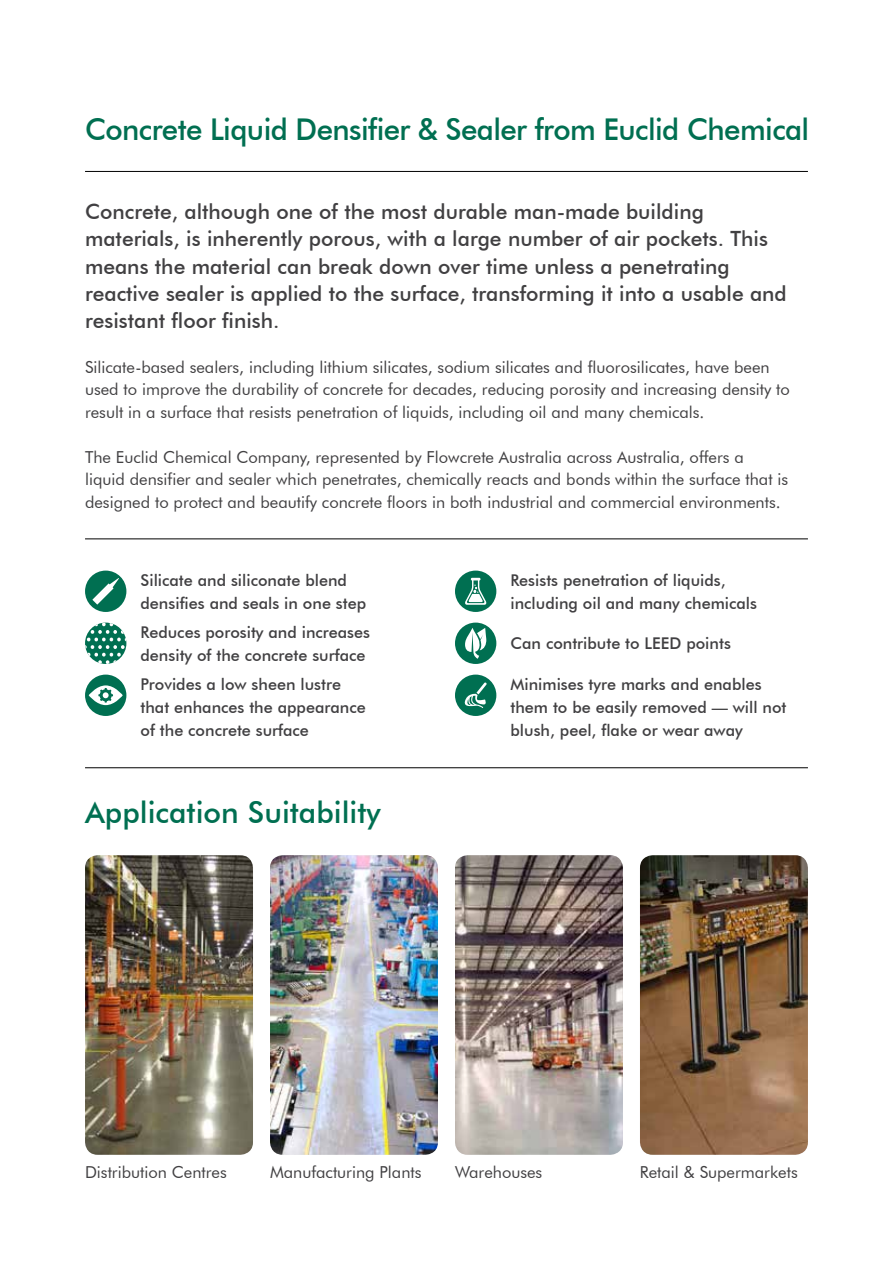
<style>
.page{position:relative;width:893px;height:1263px;background:#fff}
.page>*{position:absolute;margin:0;border:0;box-sizing:border-box;transform-origin:0 0}
.t1{font:500 30px "Futura BT";letter-spacing:-.02em;color:#006f51}
.t2{font:500 30px "Futura BT";color:#006f51}
.t3{font:500 21px/27px "Futura BT";color:#414042}
.t4{font:16.5px/22.5px "Futura BT";color:#414042}
.t5{font:500 16.2px/23px "Futura BT";color:#414042}
</style>
<div class="page">
<hr style="left:85px;top:171px;width:723px;height:1px;background:#000">
<hr style="left:85px;top:767px;width:723px;height:1px;background:#000">
<hr style="left:85px;top:539px;width:723px;height:1px;background:#000">
<img style="left:640px;top:855px;width:168px;height:300px">
<img style="left:455px;top:855px;width:168px;height:300px">
<img style="left:270px;top:855px;width:168px;height:300px">
<img style="left:85px;top:855px;width:168px;height:300px">
<div style="left:85px;top:571px;width:41px;height:41px;background:#006f51;border-radius:50%"></div>
<svg style="left:92px;top:578px;width:27px;height:26px"></svg>
<div style="left:85px;top:675px;width:41px;height:41px;background:#006f51;border-radius:50%"></div>
<svg style="left:89px;top:685px;width:34px;height:20px"></svg>
<svg style="left:85px;top:623px;width:41px;height:41px"></svg>
<div style="left:455px;top:571px;width:41px;height:41px;background:#006f51;border-radius:50%"></div>
<svg style="left:465px;top:578px;width:22px;height:27px"></svg>
<div style="left:455px;top:623px;width:41px;height:41px;background:#006f51;border-radius:50%"></div>
<svg style="left:465px;top:628px;width:22px;height:31px"></svg>
<div style="left:455px;top:675px;width:41px;height:41px;background:#006f51;border-radius:50%"></div>
<svg style="left:465px;top:682px;width:22px;height:26px"></svg>
<h1 class="t1" style="left:85px;top:111px;width:726px">Concrete Liquid Densifier &amp; Sealer from Euclid Chemical</h1>
<p class="t3" style="left:85px;top:198px;width:703px">Concrete, although one of the most durable man-made building materials, is inherently porous, with a large number of air pockets. This means the material can break down over time unless a penetrating reactive sealer is applied to the surface, transforming it into a usable and resistant floor finish.</p>
<p class="t4" style="left:85px;top:355px;width:706px">Silicate-based sealers, including lithium silicates, sodium silicates and fluorosilicates, have been used to improve the durability of concrete for decades, reducing porosity and increasing density to result in a surface that resists penetration of liquids, including oil and many chemicals.</p>
<p class="t4" style="left:85px;top:445px;width:705px">The Euclid Chemical Company, represented by Flowcrete Australia across Australia, offers a<br>liquid densifier and sealer which penetrates, chemically reacts and bonds within the surface that is designed to protect and beautify concrete floors in both industrial and commercial environments.</p>
<p class="t5" style="left:141px;top:569px;width:227px">Silicate and siliconate blend densifies and seals in one step</p>
<p class="t5" style="left:141px;top:621px;width:231px">Reduces porosity and increases density of the concrete surface</p>
<p class="t5" style="left:141px;top:673px;width:227px">Provides a low sheen lustre that enhances the appearance of the concrete surface</p>
<h1 class="t2" style="left:85px;top:794px;width:297px">Application Suitability</h1>
<p class="t5" style="left:510px;top:569px;width:248px">Resists penetration of liquids, including oil and many chemicals</p>
<p class="t5" style="left:510px;top:632px;width:222px">Can contribute to LEED points</p>
<p class="t5" style="left:510px;top:673px;width:277px">Minimises tyre marks and enables them to be easily removed — will not blush, peel, flake or wear away</p>
<p class="t4" style="left:85px;top:1161px;width:143px">Distribution Centres</p>
<p class="t4" style="left:270px;top:1161px;width:153px">Manufacturing Plants</p>
<p class="t4" style="left:455px;top:1161px;width:89px">Warehouses</p>
<p class="t4" style="left:640px;top:1161px;width:159px">Retail &amp; Supermarkets</p>
</div>
